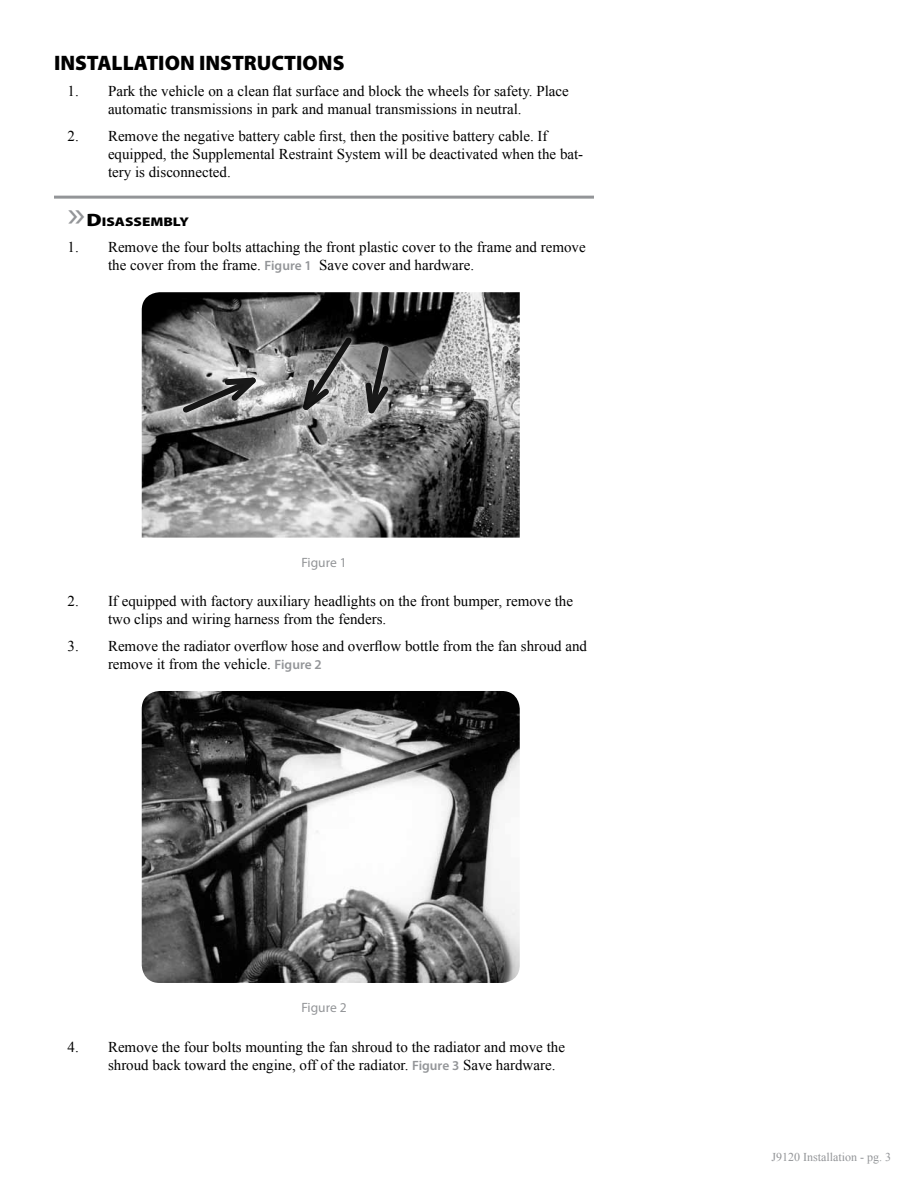
<style>
.page{position:relative;width:918px;height:1188px;background:#fff}
.page>*{position:absolute;margin:0;border:0;box-sizing:border-box;transform-origin:0 0}
.t1{font:900 21px "Myriad Pro";color:#000}
.t2{font:15px/18px "Times New Roman";color:#000}
.t3{font:13.5px "Myriad Pro";color:#939598}
.t4{font:900 12.6px "Myriad Pro";color:#000;scale:1.2 1}
.t5{font:12px "Times New Roman";color:#939598}
.s1{font-weight:400;font-size:36px;color:#939598}
.s2{font-size:18px}
.s3{font-family:"Myriad Pro";font-weight:600;font-size:13.5px;color:#939598}
</style>
<div class="page">
<hr style="left:54px;top:196px;width:540px;height:3px;background:#939598">
<img style="left:142px;top:292px;width:378px;height:246px">
<div style="left:360px;top:341px;width:35px;height:79px;background:#fff;opacity:.9"></div>
<svg style="left:297px;top:332px;width:96px;height:95px;background:#787878"></svg>
<div style="left:178px;top:372px;width:84px;height:47px;background:#fff;opacity:.9"></div>
<svg style="left:178px;top:373px;width:91px;height:45px;background:#7c7c7c"></svg>
<img style="left:142px;top:691px;width:378px;height:292px">
<h1 class="t1" style="left:54px;top:49px;width:292px">INSTALLATION INSTRUCTIONS</h1>
<p class="t2" style="left:68px;top:82px;width:503px;text-align:center">1. Park the vehicle on a clean flat surface and block the wheels for safety. Place automatic transmissions in park and manual transmissions in neutral.</p>
<p class="t2" style="left:108px;top:127px;width:477px;text-indent:-40px">2. Remove the negative battery cable first, then the positive battery cable. If equipped, the Supplemental Restraint System will be deactivated when the bat&shy;tery is disconnected.</p>
<p class="t4" style="left:67px;top:213px;width:103px"><span class="s1">»</span><span class="s2">D</span>ISASSEMBLY</p>
<p class="t2" style="left:108px;top:238px;width:479px;text-indent:-40px">1. Remove the four bolts attaching the front plastic cover to the frame and remove the cover from the frame. <span class="s3">Figure 1</span> Save cover and hardware.</p>
<p class="t3" style="left:301px;top:554px;width:47px">Figure 1</p>
<p class="t2" style="left:108px;top:592px;width:467px;text-indent:-41px">2. If equipped with factory auxiliary headlights on the front bumper, remove the two clips and wiring harness from the fenders.</p>
<p class="t2" style="left:108px;top:637px;width:481px;text-indent:-40px">3. Remove the radiator overflow hose and overflow bottle from the fan shroud and remove it from the vehicle. <span class="s3">Figure 2</span></p>
<p class="t3" style="left:301px;top:999px;width:47px">Figure 2</p>
<p class="t2" style="left:108px;top:1037px;width:459px;text-indent:-40px">4. Remove the four bolts mounting the fan shroud to the radiator and move the shroud back toward the engine, off of the radiator. <span class="s3">Figure 3</span> Save hardware.</p>
<p class="t5" style="left:771px;top:1149px;width:121px">J9120 Installation - pg. 3</p>
</div>
